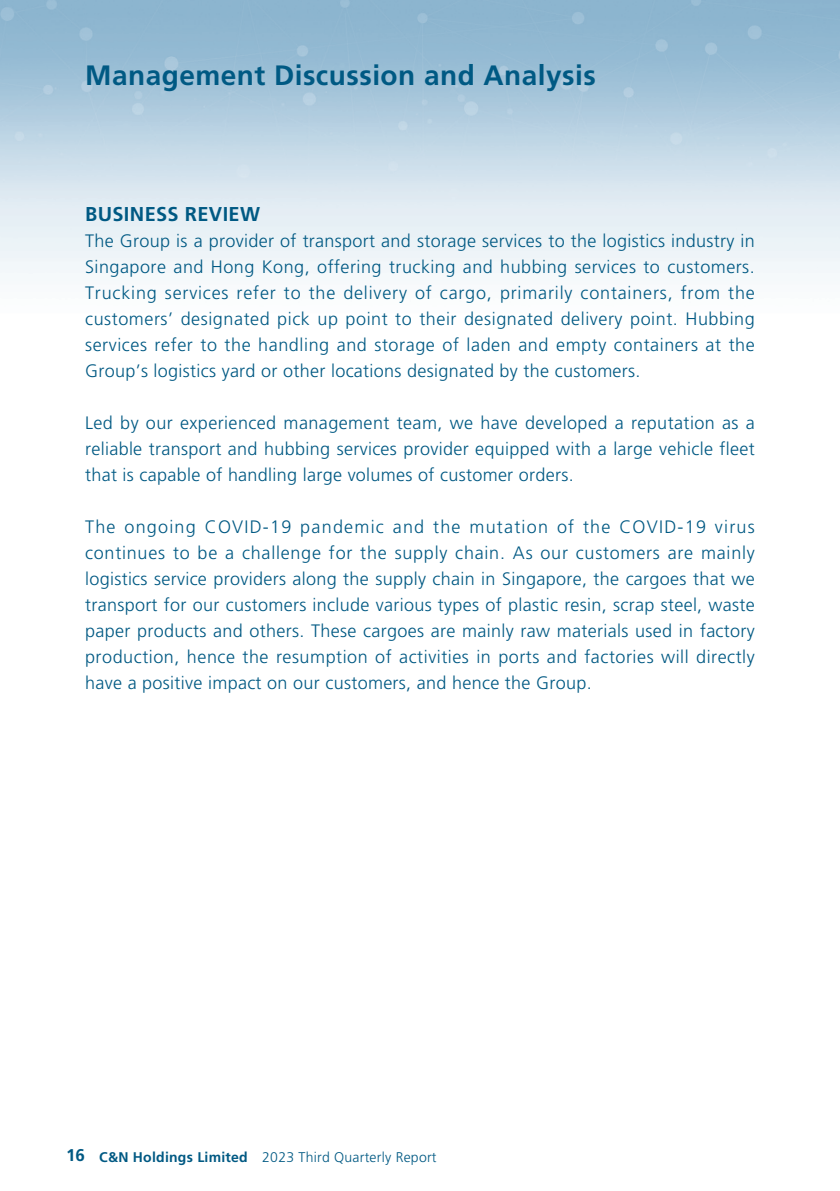
<style>
.page{position:relative;width:840px;height:1191px;background:#fff}
.page>*{position:absolute;margin:0;border:0;box-sizing:border-box;transform-origin:0 0}
.t1{font:700 28px "Frutiger LT Std";letter-spacing:.015em;color:#005983}
._01_H1{font:700 20px "Frutiger LT Std";letter-spacing:.015em;color:#005983}
._00_txt{font:300 18px/26px "Frutiger LT Std";letter-spacing:.015em;color:#005983;text-align:justify}
.t2{font:700 17px "Frutiger LT Std";color:#005983}
.t3{font:300 14px "Frutiger LT Std";letter-spacing:.015em;color:#005983}
.s1{font-weight:700}
</style>
<div class="page">
<p class="t1" style="left:85px;top:59px;width:512px">Management Discussion and Analysis</p>
<p class="_01_H1" style="left:85px;top:202px;width:176px">BUSINESS REVIEW</p>
<p class="_00_txt" style="left:85px;top:228px;width:670px">The Group is a provider of transport and storage services to the logistics industry in Singapore and Hong Kong, offering trucking and hubbing services to customers.<br>Trucking services refer to the delivery of cargo, primarily containers, from the customers’ designated pick up point to their designated delivery point. Hubbing services refer to the handling and storage of laden and empty containers at the Group’s logistics yard or other locations designated by the customers.</p>
<p class="_00_txt" style="left:85px;top:410px;width:670px">Led by our experienced management team, we have developed a reputation as a reliable transport and hubbing services provider equipped with a large vehicle fleet that is capable of handling large volumes of customer orders.</p>
<p class="_00_txt" style="left:85px;top:514px;width:671px">The ongoing COVID-19 pandemic and the mutation of the COVID-19 virus continues to be a challenge for the supply chain. As our customers are mainly logistics service providers along the supply chain in Singapore, the cargoes that we transport for our customers include various types of plastic resin, scrap steel, waste paper products and others. These cargoes are mainly raw materials used in factory production, hence the resumption of activities in ports and factories will directly have a positive impact on our customers, and hence the Group.</p>
<p class="t2" style="left:66px;top:1145px;width:20px">16</p>
<p class="t3" style="left:99px;top:1148px;width:338px"><span class="s1">C&amp;N Holdings Limited</span> 2023 Third Quarterly Report</p>
</div>
